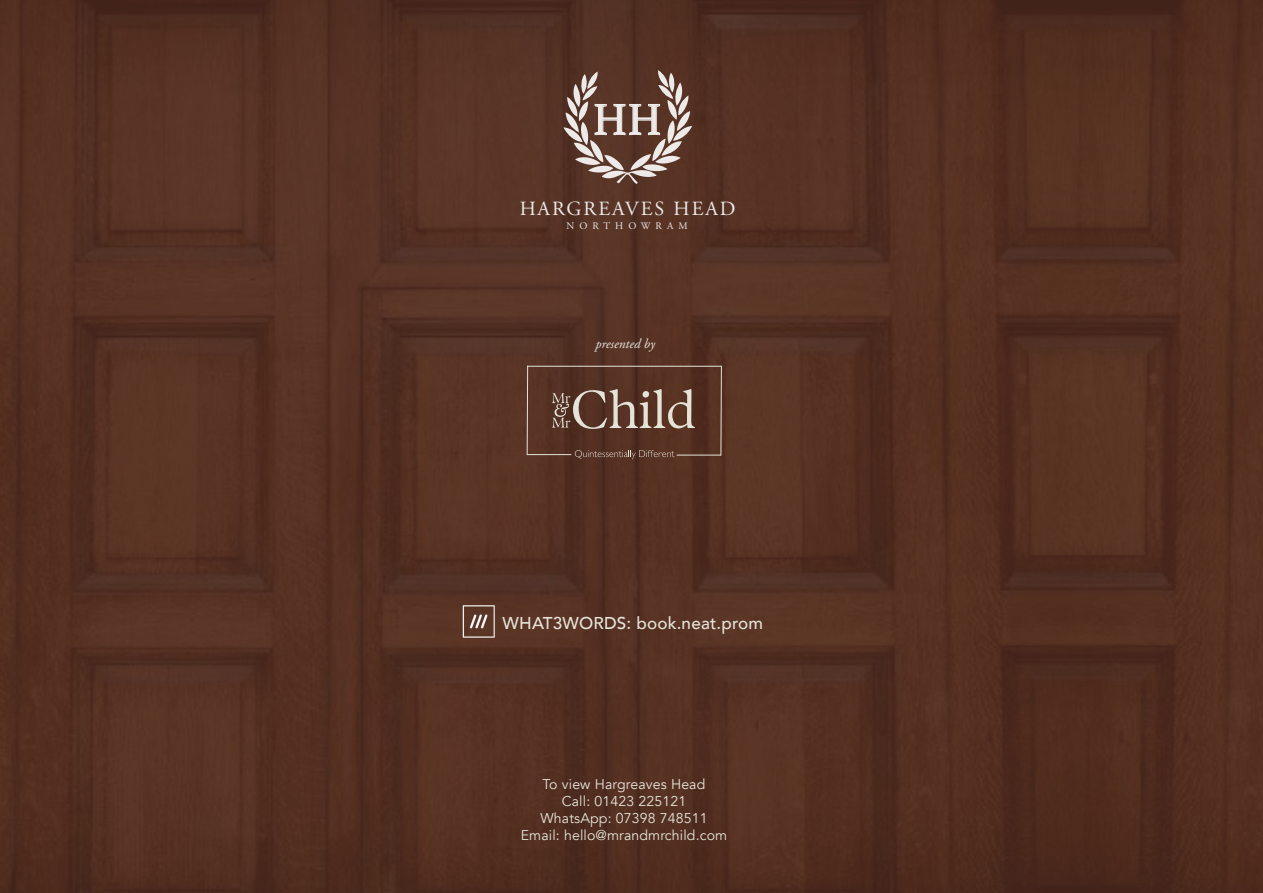
<style>
.page{position:relative;width:1263px;height:893px;background:#fff}
.page>*{position:absolute;margin:0;border:0;box-sizing:border-box;transform-origin:0 0}
.t1{font:45.75px "Athelas";color:#fff}
.t2{font:20.1px "Adobe Garamond Pro";letter-spacing:.1em;color:#fff}
.t3{font:500 17.1px "Avenir";letter-spacing:.01em;color:#e6e4d9}
.t4{font:14.1px/17px "Avenir";letter-spacing:.01em;color:#e6e4d9;text-align:center}
.t5{font:italic 13.5px "Adobe Garamond Pro";color:#e6e4d9}
.t6{font:10.05px "Adobe Garamond Pro";letter-spacing:.5em;color:#fff}
</style>
<div class="page">
<img style="left:0;top:0;width:1263px;height:893px">
<img style="left:462px;top:604px;width:34px;height:34px">
<svg style="left:720px;top:365px;width:2px;height:92px"></svg>
<hr style="left:677px;top:455px;width:44px;height:1px;background:#e5e3d8">
<svg style="left:526px;top:365px;width:3px;height:91px"></svg>
<hr style="left:527px;top:366px;width:195px;height:1px;background:#e5e3d8">
<hr style="left:527px;top:454px;width:44px;height:1px;background:#e5e3d8">
<svg style="left:552px;top:389px;width:143px;height:40px;background:#795e51"></svg>
<svg style="left:575px;top:450px;width:99px;height:9px"></svg>
<svg style="left:563px;top:70px;width:129px;height:114px;background:#7a5e53"></svg>
<h1 class="t1" style="left:593px;top:83px;width:70px">HH</h1>
<h2 class="t2" style="left:519px;top:196px;width:218px">HARGREAVES HEAD</h2>
<p class="t6" style="left:566px;top:220px;width:123px">NORTHOWRAM</p>
<p class="t5" style="left:596px;top:335px;width:61px">presented by</p>
<p class="t3" style="left:503px;top:608px;width:262px">WHAT3WORDS: book.neat.prom</p>
<p class="t4" style="left:521px;top:776px;width:208px">To view Hargreaves Head<br>Call: 01423 225121<br>WhatsApp: 07398 748511<br>Email: hello@mrandmrchild.com</p>
</div>
